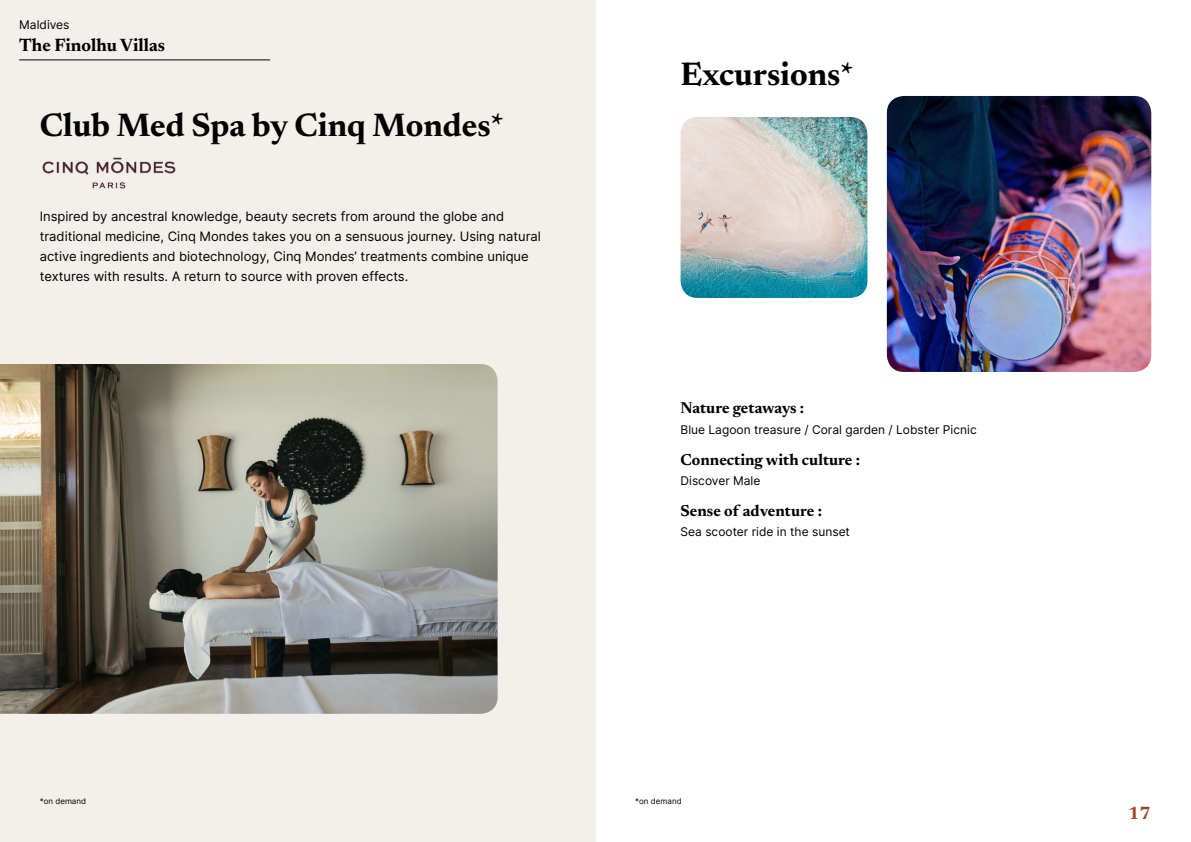
<style>
.page{position:relative;width:1191px;height:842px;background:#fff}
.page>*{position:absolute;margin:0;border:0;box-sizing:border-box;transform-origin:0 0}
.t1{font:700 33px "Newsreader 24 pt";color:#000}
.t2{font:700 18px "Newsreader 24 pt";color:#000}
.t3{font:700 18px "Newsreader 24 pt";color:#9d432c}
.t4{font:700 16px "Newsreader 24 pt";color:#000}
.t5{font:13px/20px "Inter";color:#000}
.t6{font:12px "Inter";color:#000}
.t7{font:8px "Inter";color:#000}
</style>
<div class="page">
<div style="left:0;top:0;width:595px;height:842px;background:#f3f0ec"></div>
<img style="left:0;top:364px;width:497px;height:350px">
<img style="left:680px;top:117px;width:187px;height:181px">
<img style="left:887px;top:96px;width:264px;height:276px">
<svg style="left:20px;top:60px;width:250px;height:1px"></svg>
<img style="left:42px;top:157px;width:134px;height:32px">
<p class="t6" style="left:19px;top:15px;width:52px">Maldives</p>
<h2 class="t2" style="left:19px;top:32px;width:147px">The Finolhu Villas</h2>
<h1 class="t1" style="left:40px;top:101px;width:466px">Club Med Spa by Cinq Mondes*</h1>
<p class="t5" style="left:40px;top:206px;width:503px">Inspired by ancestral knowledge, beauty secrets from around the globe and traditional medicine, Cinq Mondes takes you on a sensuous journey. Using natural active ingredients and biotechnology, Cinq Mondes’ treatments combine unique textures with results. A return to source with proven effects.</p>
<h1 class="t1" style="left:680px;top:50px;width:175px">Excursions*</h1>
<p class="t4" style="left:680px;top:397px;width:125px">Nature getaways :</p>
<p class="t6" style="left:680px;top:421px;width:298px">Blue Lagoon treasure / Coral garden / Lobster Picnic</p>
<p class="t4" style="left:680px;top:448px;width:181px">Connecting with culture :</p>
<p class="t6" style="left:680px;top:472px;width:81px">Discover Male</p>
<p class="t4" style="left:680px;top:499px;width:143px">Sense of adventure :</p>
<p class="t6" style="left:680px;top:523px;width:171px">Sea scooter ride in the sunset</p>
<p class="t7" style="left:40px;top:795px;width:48px">*on demand</p>
<p class="t7" style="left:635px;top:795px;width:48px">*on demand</p>
<h2 class="t3" style="left:1128px;top:800px;width:24px">17</h2>
</div>
